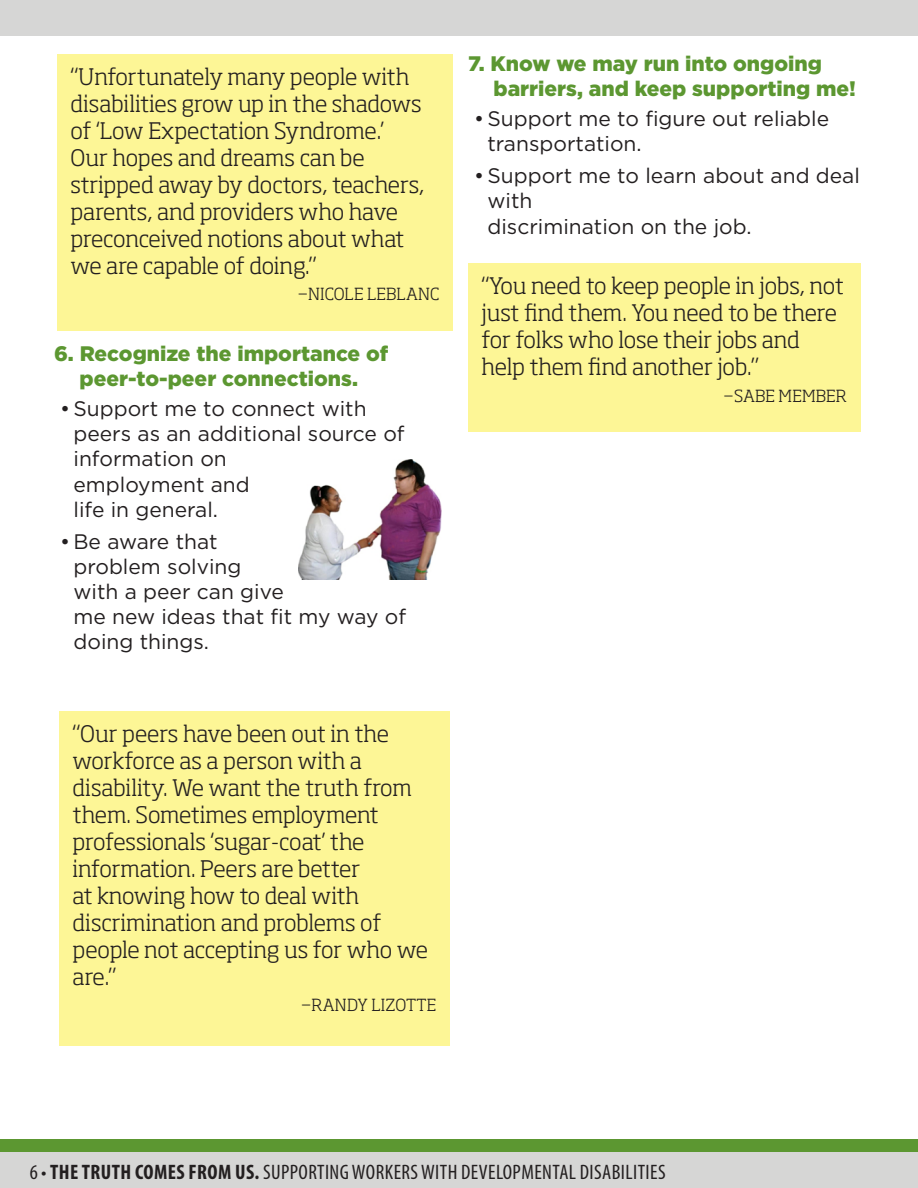
<style>
.page{position:relative;width:918px;height:1188px;background:#fff}
.page>*{position:absolute;margin:0;border:0;box-sizing:border-box;transform-origin:0 0}
.call_out{font:300 22.5px/27px "Soho Pro";letter-spacing:-.01em;color:#231f20}
.t1{font:21px/25.2px "Gotham HTF";color:#231f20}
.t2{font:900 21px/25.2px "Gotham HTF";color:#5c9731;text-align:center}
.t3{font:condensed 21px "Myriad Pro";letter-spacing:.02em;color:#231f20}
.callout_quote_name{font:300 16.5px "Soho Pro";letter-spacing:.015em;color:#231f20}
.s1{font-weight:700}
</style>
<div class="page">
<div style="left:0;top:1139px;width:918px;height:49px;background:#d6d6d5"></div>
<div style="left:0;top:1139px;width:918px;height:13px;background:#5c9731"></div>
<div style="left:0;top:0;width:918px;height:36px;background:#d6d6d5"></div>
<div style="left:57px;top:54px;width:396px;height:276px;background:#fdf696"></div>
<div style="left:59px;top:711px;width:391px;height:334px;background:#fdf696"></div>
<img style="left:298px;top:459px;width:144px;height:121px">
<div style="left:468px;top:264px;width:392px;height:168px;background:#fdf696"></div>
<p class="call_out" style="left:70px;top:61px;width:355px">“Unfortunately many people with disabilities grow up in the shadows of ‘Low Expectation Syndrome.’<br>Our hopes and dreams can be stripped away by doctors, teachers, parents, and providers who have preconceived notions about what we are capable of doing.”</p>
<p class="callout_quote_name" style="left:298px;top:282px;width:143px">—NICOLE LEBLANC</p>
<h3 class="t2" style="left:54px;top:341px;width:336px">6. Recognize the importance of peer-to-peer connections.</h3>
<p class="t1" style="left:74px;top:396px;width:333px;text-indent:-14px">• Support me to connect with peers as an additional source of information on<br>employment and<br>life in general.</p>
<p class="t1" style="left:74px;top:528px;width:334px;text-indent:-14px">• Be aware that<br>problem solving<br>with a peer can give<br>me new ideas that fit my way of doing things.</p>
<p class="call_out" style="left:73px;top:718px;width:357px">“Our peers have been out in the workforce as a person with a disability. We want the truth from them. Sometimes employment professionals ‘sugar-coat’ the information. Peers are better<br>at knowing how to deal with discrimination and problems of people not accepting us for who we are.”</p>
<p class="callout_quote_name" style="left:301px;top:992px;width:137px">—RANDY LIZOTTE</p>
<h3 class="t2" style="left:494px;top:51px;width:364px;text-align:left;text-indent:-26px">7. Know we may run into ongoing barriers, and keep supporting me!</h3>
<p class="t1" style="left:488px;top:106px;width:343px;text-indent:-14px">• Support me to figure out reliable transportation.</p>
<p class="t1" style="left:488px;top:163px;width:374px;text-indent:-14px">• Support me to learn about and deal with<br>discrimination on the job.</p>
<p class="call_out" style="left:482px;top:271px;width:364px">“You need to keep people in jobs, not just find them. You need to be there for folks who lose their jobs and help them find another job.”</p>
<p class="callout_quote_name" style="left:724px;top:383px;width:125px">—SABE MEMBER</p>
<p class="t3" style="left:30px;top:1161px;width:637px">6 • <span class="s1">THE TRUTH COMES FROM US.</span> SUPPORTING WORKERS WITH DEVELOPMENTAL DISABILITIES</p>
</div>
